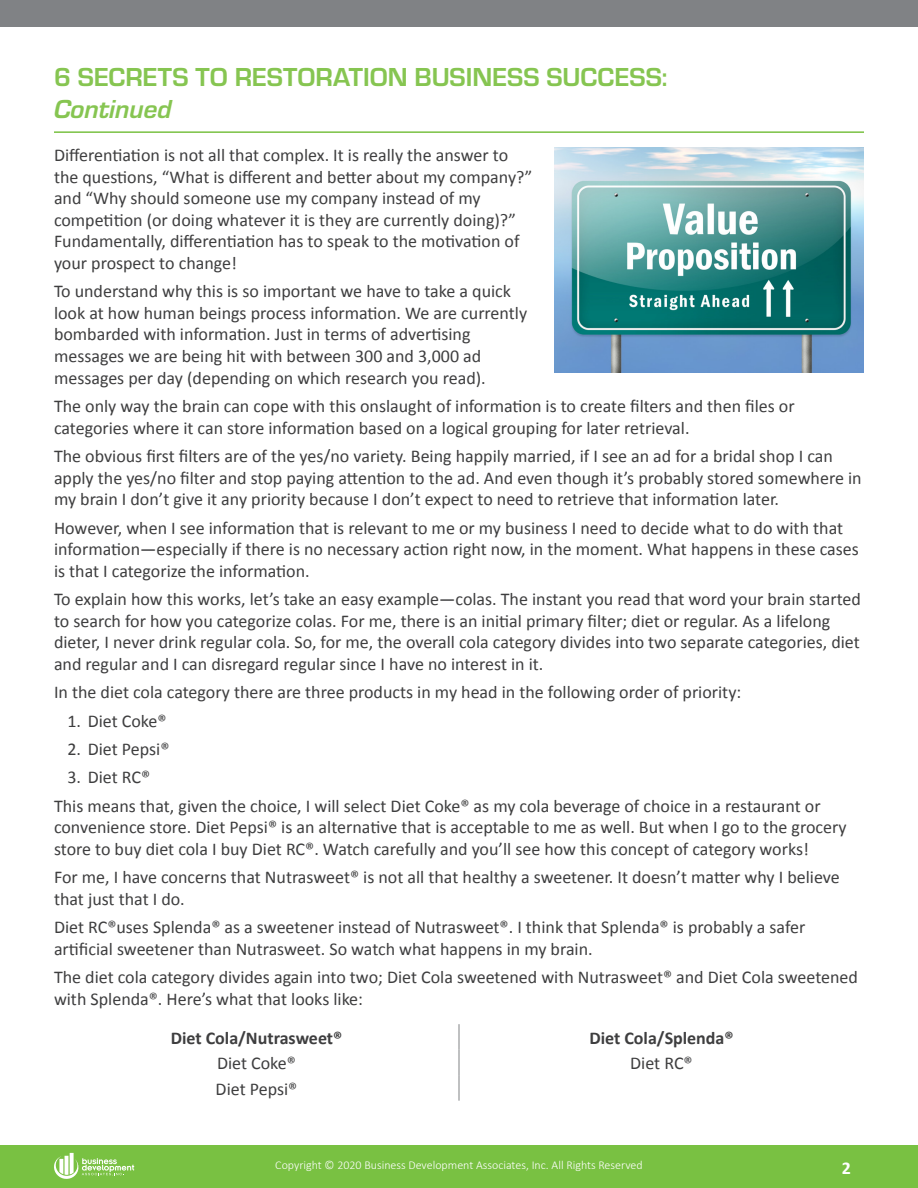
<style>
.page{position:relative;width:918px;height:1188px;background:#fff}
.page>*{position:absolute;margin:0;border:0;box-sizing:border-box;transform-origin:0 0}
.t1{font:700 27px/32.4px "Eurostile";color:#86c551}
.Body{font:18px/21.6px "Calibri";color:#3e3e3f}
.Body-2{font:700 18px "Calibri";color:#3e3e3f}
.t2{font:700 18px "Calibri";color:#fff}
.t3{font:300 12px "Calibri";color:#fff}
.s1{font-style:italic}
</style>
<div class="page">
<div style="left:0;top:1145px;width:918px;height:43px;background:#79c142"></div>
<svg style="left:54px;top:1153px;width:80px;height:26px"></svg>
<div style="left:0;top:0;width:918px;height:27px;background:#808285"></div>
<svg style="left:459px;top:1024px;width:1px;height:77px"></svg>
<hr style="left:54px;top:131px;width:810px;height:2px;background:#79c142">
<img style="left:554px;top:147px;width:310px;height:226px">
<p class="t1" style="left:54px;top:59px;width:615px">6 SECRETS TO RESTORATION BUSINESS SUCCESS:<br><span class="s1">Continued</span></p>
<p class="Body" style="left:54px;top:143px;width:480px">Differentiation is not all that complex. It is really the answer to the questions, “What is different and better about my company?” and “Why should someone use my company instead of my competition (or doing whatever it is they are currently doing)?” Fundamentally, differentiation has to speak to the motivation of your prospect to change!</p>
<p class="Body" style="left:54px;top:280px;width:475px">To understand why this is so important we have to take a quick look at how human beings process information. We are currently bombarded with information. Just in terms of advertising messages we are being hit with between 300 and 3,000 ad messages per day (depending on which research you read).</p>
<p class="Body" style="left:54px;top:394px;width:742px">The only way the brain can cope with this onslaught of information is to create filters and then files or categories where it can store information based on a logical grouping for later retrieval.</p>
<p class="Body" style="left:54px;top:444px;width:809px">The obvious first filters are of the yes/no variety. Being happily married, if I see an ad for a bridal shop I can apply the yes/no filter and stop paying attention to the ad. And even though it’s probably stored somewhere in my brain I don’t give it any priority because I don’t expect to need to retrieve that information later.</p>
<p class="Body" style="left:54px;top:516px;width:806px">However, when I see information that is relevant to me or my business I need to decide what to do with that information—especially if there is no necessary action right now, in the moment. What happens in these cases is that I categorize the information.</p>
<p class="Body" style="left:54px;top:587px;width:808px">To explain how this works, let’s take an easy example—colas. The instant you read that word your brain started to search for how you categorize colas. For me, there is an initial primary filter; diet or regular. As a lifelong dieter, I never drink regular cola. So, for me, the overall cola category divides into two separate categories, diet and regular and I can disregard regular since I have no interest in it.</p>
<p class="Body" style="left:54px;top:681px;width:689px">In the diet cola category there are three products in my head in the following order of priority:</p>
<p class="Body" style="left:68px;top:709px;width:101px">1. Diet Coke®</p>
<p class="Body" style="left:68px;top:737px;width:103px">2. Diet Pepsi®</p>
<p class="Body" style="left:68px;top:766px;width:84px">3. Diet RC®</p>
<p class="Body" style="left:54px;top:794px;width:794px">This means that, given the choice, I will select Diet Coke® as my cola beverage of choice in a restaurant or convenience store. Diet Pepsi® is an alternative that is acceptable to me as well. But when I go to the grocery store to buy diet cola I buy Diet RC®. Watch carefully and you’ll see how this concept of category works!</p>
<p class="Body" style="left:54px;top:866px;width:787px">For me, I have concerns that Nutrasweet® is not all that healthy a sweetener. It doesn’t matter why I believe that just that I do.</p>
<p class="Body" style="left:54px;top:915px;width:753px">Diet RC®uses Splenda® as a sweetener instead of Nutrasweet®. I think that Splenda® is probably a safer artificial sweetener than Nutrasweet. So watch what happens in my brain.</p>
<p class="Body" style="left:54px;top:965px;width:806px">The diet cola category divides again into two; Diet Cola sweetened with Nutrasweet® and Diet Cola sweetened with Splenda®. Here’s what that looks like:</p>
<p class="Body-2" style="left:171px;top:1025px;width:173px">Diet Cola/Nutrasweet®</p>
<p class="Body-2" style="left:589px;top:1025px;width:146px">Diet Cola/Splenda®</p>
<p class="Body" style="left:217px;top:1052px;width:80px">Diet Coke®</p>
<p class="Body" style="left:630px;top:1052px;width:64px">Diet RC®</p>
<p class="Body" style="left:216px;top:1077px;width:83px">Diet Pepsi®</p>
<p class="t3" style="left:275px;top:1158px;width:369px">Copyright © 2020 Business Development Associates, Inc. All Rights Reserved</p>
<p class="t2" style="left:842px;top:1156px;width:11px">2</p>
</div>
